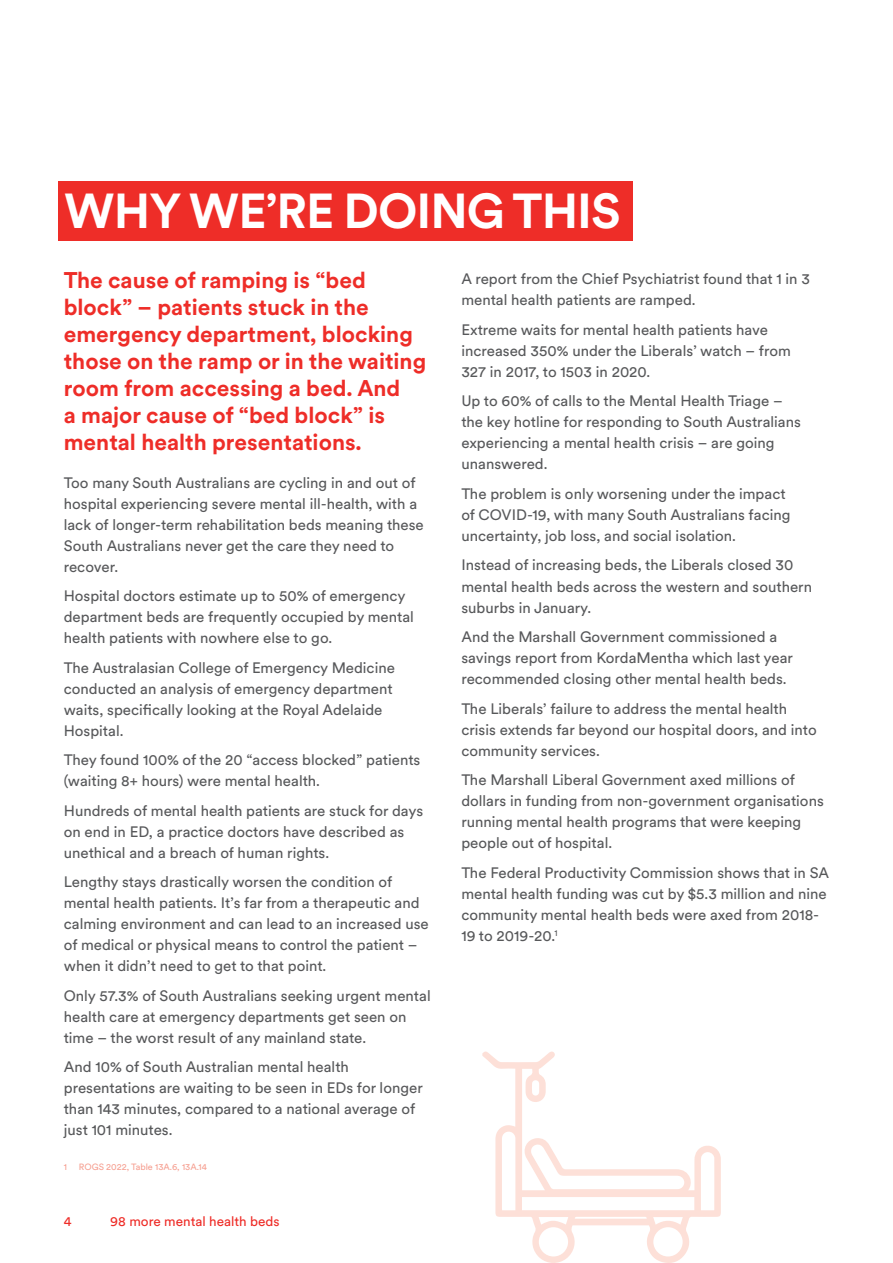
<style>
.page{position:relative;width:893px;height:1263px;background:#fff}
.page>*{position:absolute;margin:0;border:0;box-sizing:border-box;transform-origin:0 0}
.t1{font:700 48.6px "Circular XX";letter-spacing:-.02em;color:#fff}
.t2{font:700 22.5px/27px "Circular XX";color:#ee2d28}
.t3{font:15px/21px "Circular XX";color:#57585a}
.t4{font:13.5px "Circular XX";color:#ee2d28}
.t5{font:9px "Circular XX";color:#f6a092}
</style>
<div class="page">
<div style="left:59px;top:181px;width:574px;height:60px;background:#ee2d28"></div>
<svg style="left:482px;top:1051px;width:239px;height:212px"></svg>
<svg style="left:521px;top:1138px;width:172px;height:58px"></svg>
<p class="t1" style="left:64px;top:177px;width:558px">WHY WE’RE DOING THIS</p>
<p class="t2" style="left:64px;top:265px;width:364px">The cause of ramping is “bed block” – patients stuck in the emergency department, blocking those on the ramp or in the waiting room from accessing a bed. And<br>a major cause of “bed block” is mental health presentations.</p>
<p class="t3" style="left:64px;top:471px;width:362px">Too many South Australians are cycling in and out of hospital experiencing severe mental ill-health, with a lack of longer-term rehabilitation beds meaning these South Australians never get the care they need to recover.</p>
<p class="t3" style="left:64px;top:585px;width:352px">Hospital doctors estimate up to 50% of emergency department beds are frequently occupied by mental health patients with nowhere else to go.</p>
<p class="t3" style="left:64px;top:656px;width:333px">The Australasian College of Emergency Medicine conducted an analysis of emergency department waits, specifically looking at the Royal Adelaide Hospital.</p>
<p class="t3" style="left:64px;top:749px;width:358px">They found 100% of the 20 “access blocked” patients (waiting 8+ hours) were mental health.</p>
<p class="t3" style="left:64px;top:799px;width:361px">Hundreds of mental health patients are stuck for days on end in ED, a practice doctors have described as unethical and a breach of human rights.</p>
<p class="t3" style="left:64px;top:871px;width:367px">Lengthy stays drastically worsen the condition of mental health patients. It’s far from a therapeutic and calming environment and can lead to an increased use of medical or physical means to control the patient – when it didn’t need to get to that point.</p>
<p class="t3" style="left:64px;top:984px;width:368px">Only 57.3% of South Australians seeking urgent mental health care at emergency departments get seen on time – the worst result of any mainland state.</p>
<p class="t3" style="left:64px;top:1056px;width:361px">And 10% of South Australian mental health presentations are waiting to be seen in EDs for longer than 143 minutes, compared to a national average of just 101 minutes.</p>
<p class="t5" style="left:64px;top:1160px;width:5px">1</p>
<p class="t5" style="left:79px;top:1160px;width:130px">ROGS 2022, Table 13A.6, 13A.14</p>
<p class="t4" style="left:64px;top:1212px;width:9px">4</p>
<p class="t4" style="left:110px;top:1212px;width:171px">98 more mental health beds</p>
<p class="t3" style="left:461px;top:268px;width:350px">A report from the Chief Psychiatrist found that 1 in 3 mental health patients are ramped.</p>
<p class="t3" style="left:461px;top:318px;width:331px">Extreme waits for mental health patients have increased 350% under the Liberals’ watch – from<br>327 in 2017, to 1503 in 2020.</p>
<p class="t3" style="left:461px;top:390px;width:341px">Up to 60% of calls to the Mental Health Triage – the key hotline for responding to South Australians experiencing a mental health crisis – are going unanswered.</p>
<p class="t3" style="left:461px;top:483px;width:331px">The problem is only worsening under the impact of COVID-19, with many South Australians facing uncertainty, job loss, and social isolation.</p>
<p class="t3" style="left:461px;top:554px;width:352px">Instead of increasing beds, the Liberals closed 30 mental health beds across the western and southern suburbs in January.</p>
<p class="t3" style="left:461px;top:626px;width:333px">And the Marshall Government commissioned a savings report from KordaMentha which last year recommended closing other mental health beds.</p>
<p class="t3" style="left:461px;top:697px;width:357px">The Liberals’ failure to address the mental health crisis extends far beyond our hospital doors, and into community services.</p>
<p class="t3" style="left:461px;top:769px;width:364px">The Marshall Liberal Government axed millions of dollars in funding from non-government organisations running mental health programs that were keeping people out of hospital.</p>
<p class="t3" style="left:461px;top:861px;width:369px">The Federal Productivity Commission shows that in SA mental health funding was cut by $5.3 million and nine community mental health beds were axed from 2018- 19 to 2019-20.<sup>1</sup></p>
</div>
